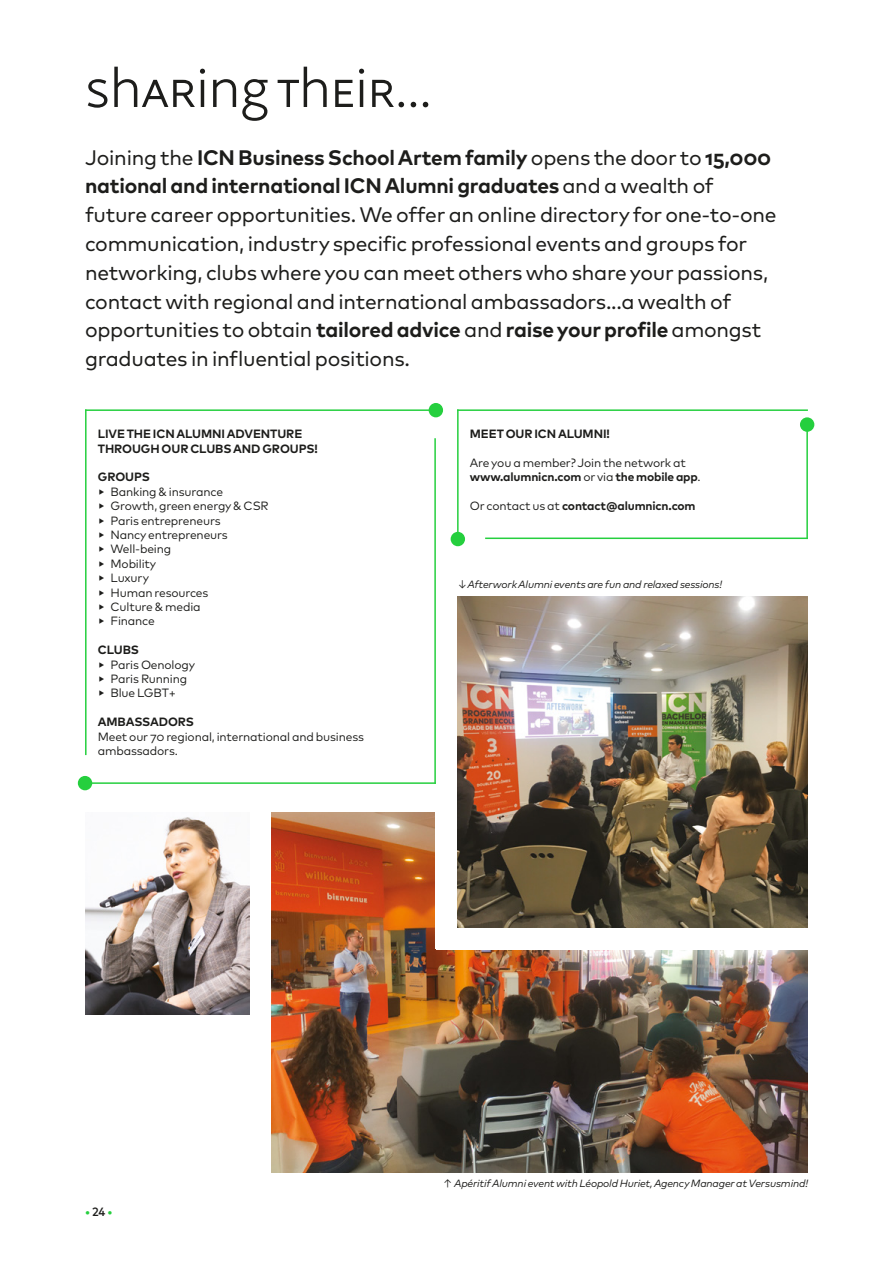
<style>
.page{position:relative;width:893px;height:1263px;background:#fff}
.page>*{position:absolute;margin:0;border:0;box-sizing:border-box;transform-origin:0 0}
.t1{font:300 60px "Artem";letter-spacing:-.01em;color:#1d1d1b}
.t2{font:21px/28.8px "Mark Pro";letter-spacing:-.015em;color:#1d1d1b}
.t3{font:12px/14.4px "Mark Pro";letter-spacing:-.015em;color:#1d1d1b}
.t4{font:700 12px/14.4px "Mark Pro";letter-spacing:-.005em;color:#1d1d1b}
.t5{font:500 12px "Mark Pro";color:#25cf3e}
.t6{font:italic 10.5px "Mark Pro";letter-spacing:-.015em;color:#1d1d1b}
.s1{font-weight:700}
.s2{font-weight:400}
.s3{color:#1d1d1b}
</style>
<div class="page">
<img style="left:271px;top:813px;width:537px;height:360px">
<img style="left:85px;top:817px;width:165px;height:197px">
<hr style="left:85px;top:409px;width:351px;height:2px;background:#25cf3e">
<hr style="left:457px;top:409px;width:351px;height:2px;background:#25cf3e">
<hr style="left:85px;top:782px;width:351px;height:2px;background:#25cf3e">
<hr style="left:485px;top:537px;width:323px;height:2px;background:#25cf3e">
<hr style="left:85px;top:409px;width:2px;height:346px;background:#25cf3e">
<hr style="left:457px;top:409px;width:2px;height:130px;background:#25cf3e">
<hr style="left:434px;top:438px;width:2px;height:346px;background:#25cf3e">
<hr style="left:806px;top:427px;width:2px;height:112px;background:#25cf3e">
<div style="left:78px;top:776px;width:14px;height:14px;background:#25cf3e;border-radius:50%"></div>
<div style="left:451px;top:532px;width:14px;height:14px;background:#25cf3e;border-radius:50%"></div>
<div style="left:429px;top:403px;width:14px;height:14px;background:#25cf3e;border-radius:50%"></div>
<div style="left:800px;top:417px;width:14px;height:15px;background:#25cf3e;border-radius:50%"></div>
<img style="left:457px;top:597px;width:351px;height:331px">
<div style="left:436px;top:798px;width:21px;height:151px;background:#fff"></div>
<div style="left:436px;top:928px;width:377px;height:21px;background:#fff"></div>
<h1 class="t1" style="left:85px;top:65px;width:348px">sharing their...</h1>
<p class="t2" style="left:85px;top:141px;width:693px">Joining the <span class="s1">ICN Business School Artem family</span> opens the door to <span class="s1">15,000 national and international ICN Alumni graduates</span> and a wealth of future career opportunities. We offer an online directory for one-to-one communication, industry specific professional events and groups for networking, clubs where you can meet others who share your passions, contact with regional and international ambassadors...a wealth of opportunities to obtain <span class="s1">tailored advice</span> and <span class="s1">raise your profile</span> amongst graduates in influential positions.</p>
<p class="t4" style="left:98px;top:426px;width:222px">LIVE THE ICN ALUMNI ADVENTURE<br>THROUGH OUR CLUBS AND GROUPS!</p>
<p class="t4" style="left:470px;top:426px;width:141px">MEET OUR ICN ALUMNI!</p>
<p class="t3" style="left:98px;top:469px;width:172px"><span class="s1">GROUPS<br>▸</span> Banking &amp; insurance<br><span class="s1">▸</span> Growth, green energy &amp; CSR <span class="s1">▸</span> Paris entrepreneurs<br><span class="s1">▸</span> Nancy entrepreneurs<br><span class="s1">▸</span> Well-being<br><span class="s1">▸</span> Mobility<br><span class="s1">▸</span> Luxury<br><span class="s1">▸</span> Human resources<br><span class="s1">▸</span> Culture &amp; media<br><span class="s1">▸</span> Finance</p>
<p class="t3" style="left:98px;top:642px;width:99px"><span class="s1">CLUBS<br>▸</span> Paris Oenology <span class="s1">▸</span> Paris Running <span class="s1">▸</span> Blue LGBT+</p>
<p class="t4" style="left:98px;top:714px;width:98px">AMBASSADORS</p>
<p class="t3" style="left:98px;top:728px;width:268px">Meet our 70 regional, international and business ambassadors.</p>
<p class="t3" style="left:470px;top:455px;width:232px">Are you a member? Join the network at <span class="s1">www.alumnicn.com</span> or via <span class="s1">the mobile app</span>.</p>
<p class="t4" style="left:470px;top:498px;width:227px"><span class="s2">Or contact us at</span> contact@alumnicn.com</p>
<p class="t6" style="left:457px;top:577px;width:266px">↓Afterwork Alumni events are fun and relaxed sessions!</p>
<p class="t5" style="left:85px;top:1203px;width:29px">• <span class="s3">24</span> •</p>
<p class="t6" style="left:442px;top:1175px;width:367px">↑ Apéritif Alumni event with Léopold Huriet, Agency Manager at Versusmind!</p>
</div>
